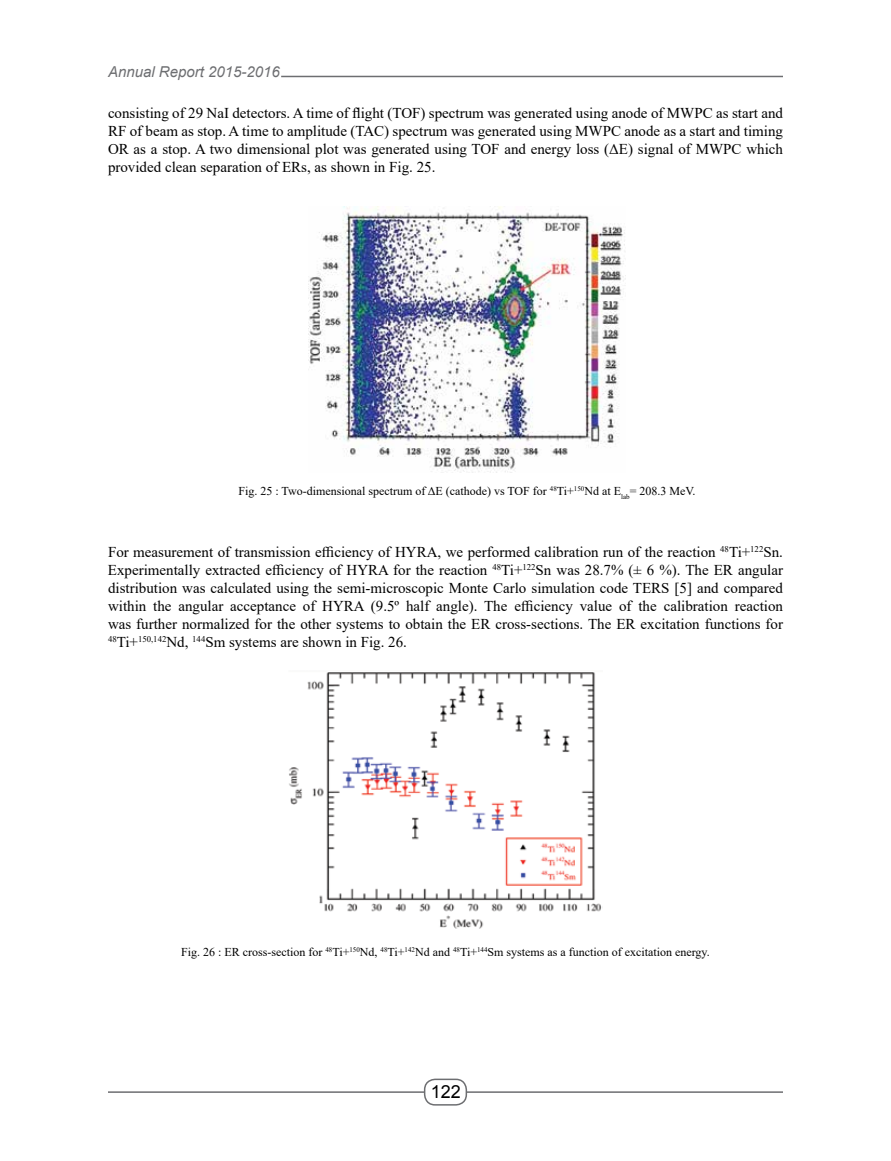
<style>
.page{position:relative;width:891px;height:1161px;background:#fff}
.page>*{position:absolute;margin:0;border:0;box-sizing:border-box;transform-origin:0 0}
.t1{font:18px "Arial";color:#000}
.t2{font:15px/18px "Times New Roman";color:#000;text-align:justify}
.t3{font:italic 15px "Arial";color:#6d6e71}
.t4{font:12px "Times New Roman";color:#000}
</style>
<div class="page">
<hr style="left:281px;top:76px;width:502px;height:1px;background:#6d6e71">
<hr style="left:108px;top:1091px;width:675px;height:2px;background:#6d6e71">
<div style="left:425px;top:1079px;width:41px;height:26px;background:#fff;border-radius:10px"></div>
<div style="left:424px;top:1079px;width:43px;height:27px;border:2px solid #6d6e71;border-radius:10px"></div>
<img style="left:308px;top:207px;width:318px;height:266px">
<img style="left:289px;top:672px;width:312px;height:256px">
<p class="t3" style="left:108px;top:62px;width:173px">Annual Report 2015-2016</p>
<p class="t2" style="left:108px;top:104px;width:677px">consisting of 29 NaI detectors. A time of flight (TOF) spectrum was generated using anode of MWPC as start and RF of beam as stop. A time to amplitude (TAC) spectrum was generated using MWPC anode as a start and timing OR as a stop. A two dimensional plot was generated using TOF and energy loss (ΔE) signal of MWPC which provided clean separation of ERs, as shown in Fig. 25.</p>
<p class="t4" style="left:238px;top:482px;width:459px">Fig. 25 : Two-dimensional spectrum of ΔE (cathode) vs TOF for <sup>48</sup>Ti+<sup>150</sup>Nd at E<sub>lab</sub>= 208.3 MeV.</p>
<p class="t2" style="left:108px;top:543px;width:677px">For measurement of transmission efficiency of HYRA, we performed calibration run of the reaction <sup>48</sup>Ti+<sup>122</sup>Sn.<br>Experimentally extracted efficiency of HYRA for the reaction <sup>48</sup>Ti+<sup>122</sup>Sn was 28.7% (± 6 %). The ER angular distribution was calculated using the semi-microscopic Monte Carlo simulation code TERS [5] and compared within the angular acceptance of HYRA (9.5º half angle). The efficiency value of the calibration reaction was further normalized for the other systems to obtain the ER cross-sections. The ER excitation functions for <sup>48</sup>Ti+<sup>150,142</sup>Nd, <sup>144</sup>Sm systems are shown in Fig. 26.</p>
<p class="t4" style="left:181px;top:943px;width:530px">Fig. 26 : ER cross-section for <sup>48</sup>Ti+<sup>150</sup>Nd, <sup>48</sup>Ti+<sup>142</sup>Nd and <sup>48</sup>Ti+<sup>144</sup>Sm systems as a function of excitation energy.</p>
<p class="t1" style="left:431px;top:1080px;width:32px">122</p>
</div>
